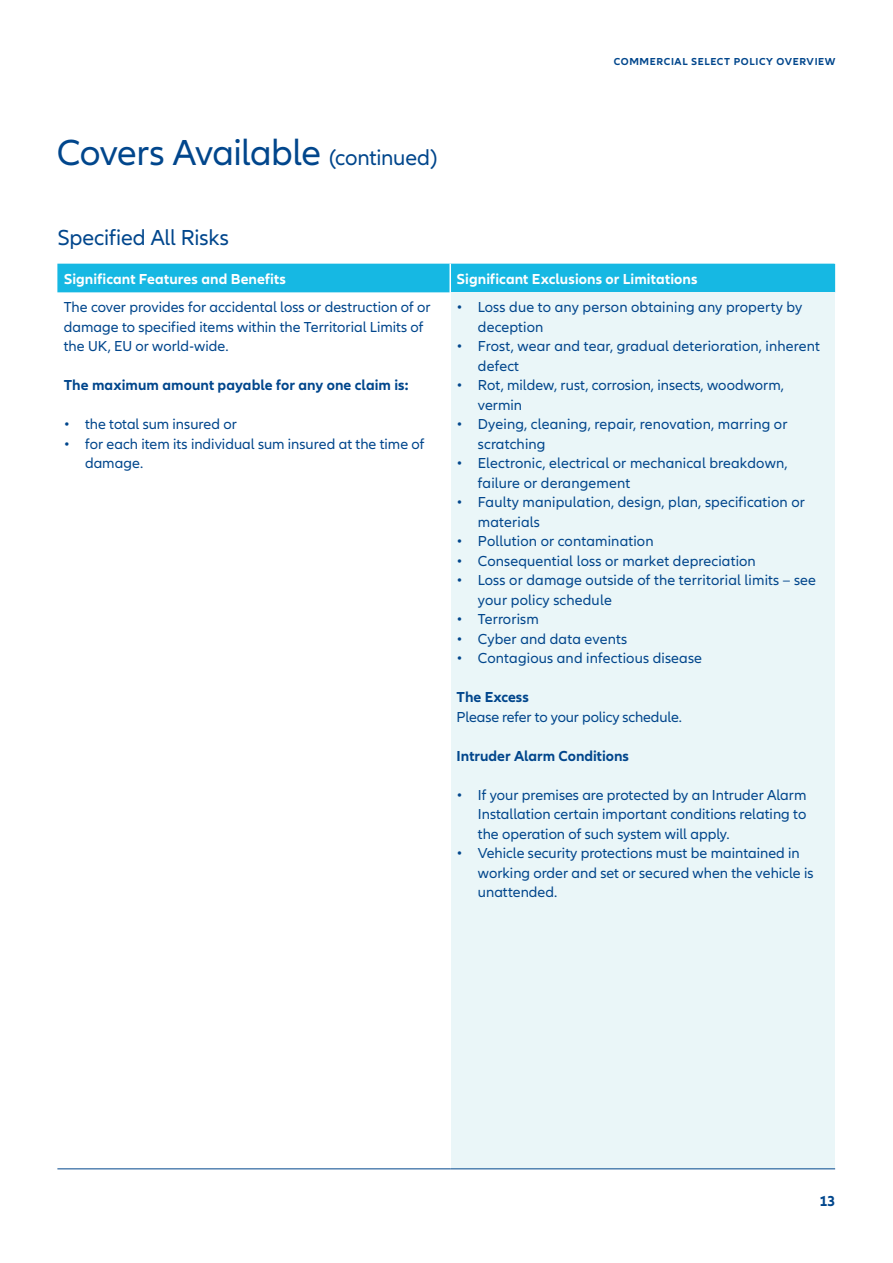
<style>
.page{position:relative;width:893px;height:1263px;background:#fff}
.page>*{position:absolute;margin:0;border:0;box-sizing:border-box;transform-origin:0 0}
.t1{font:37.5px "Allianz Neo";letter-spacing:-.015em;color:#01468c}
.Subheadline___CTA_15{font:22.5px "Allianz Neo";letter-spacing:-.01em;color:#01468c}
.Copy_10_13pt{font:15px/19.5px "Allianz Neo";letter-spacing:.005em;color:#01468c}
.Copy_10_13pt-2{font:700 15px "Allianz Neo";color:#01468c}
.Subhead_2_blue_bold{font:700 15px "Allianz Neo";letter-spacing:.005em;color:#fff}
.t2{font:700 10.5px "Allianz Neo";letter-spacing:.06em;color:#01468c}
.s1{font-size:22.5px}
</style>
<div class="page">
<div style="left:57px;top:264px;width:778px;height:28px;background:#16b8e3"></div>
<div style="left:450px;top:292px;width:385px;height:877px;background:#eaf6f8"></div>
<hr style="left:449px;top:264px;width:2px;height:28px;background:#fff">
<hr style="left:449px;top:292px;width:2px;height:877px;background:#fff">
<hr style="left:57px;top:1168px;width:393px;height:1px;background:#01468c">
<hr style="left:450px;top:1168px;width:385px;height:1px;background:#01468c">
<p class="t1" style="left:57px;top:132px;width:382px">Covers Available <span class="s1">(continued)</span></p>
<p class="t2" style="left:614px;top:56px;width:223px">COMMERCIAL SELECT POLICY OVERVIEW</p>
<p class="Subheadline___CTA_15" style="left:57px;top:224px;width:173px">Specified All Risks</p>
<p class="Subhead_2_blue_bold" style="left:64px;top:270px;width:224px">Significant Features and Benefits</p>
<p class="Subhead_2_blue_bold" style="left:457px;top:270px;width:242px">Significant Exclusions or Limitations</p>
<p class="Copy_10_13pt" style="left:64px;top:298px;width:368px">The cover provides for accidental loss or destruction of or damage to specified items within the Territorial Limits of the UK, EU or world-wide.</p>
<p class="Copy_10_13pt-2" style="left:64px;top:377px;width:346px">The maximum amount payable for any one claim is:</p>
<p class="Copy_10_13pt" style="left:64px;top:415px;width:175px">• the total sum insured or</p>
<p class="Copy_10_13pt" style="left:85px;top:434px;width:341px;text-indent:-21px">• for each item its individual sum insured at the time of damage.</p>
<p class="Copy_10_13pt" style="left:478px;top:298px;width:326px;text-indent:-21px">• Loss due to any person obtaining any property by deception</p>
<p class="Copy_10_13pt" style="left:478px;top:337px;width:344px;text-indent:-21px">• Frost, wear and tear, gradual deterioration, inherent defect</p>
<p class="Copy_10_13pt" style="left:478px;top:376px;width:308px;text-indent:-21px">• Rot, mildew, rust, corrosion, insects, woodworm, vermin</p>
<p class="Copy_10_13pt" style="left:478px;top:415px;width:311px;text-indent:-21px">• Dyeing, cleaning, repair, renovation, marring or scratching</p>
<p class="Copy_10_13pt" style="left:478px;top:454px;width:311px;text-indent:-21px">• Electronic, electrical or mechanical breakdown, failure or derangement</p>
<p class="Copy_10_13pt" style="left:478px;top:493px;width:329px;text-indent:-21px">• Faulty manipulation, design, plan, specification or materials</p>
<p class="Copy_10_13pt" style="left:457px;top:532px;width:198px">• Pollution or contamination</p>
<p class="Copy_10_13pt" style="left:457px;top:551px;width:301px">• Consequential loss or market depreciation</p>
<p class="Copy_10_13pt" style="left:478px;top:571px;width:340px;text-indent:-21px">• Loss or damage outside of the territorial limits – see your policy schedule</p>
<p class="Copy_10_13pt" style="left:457px;top:610px;width:84px">• Terrorism</p>
<p class="Copy_10_13pt" style="left:457px;top:629px;width:172px">• Cyber and data events</p>
<p class="Copy_10_13pt" style="left:457px;top:649px;width:247px">• Contagious and infectious disease</p>
<p class="Copy_10_13pt-2" style="left:457px;top:689px;width:74px">The Excess</p>
<p class="Copy_10_13pt" style="left:457px;top:707px;width:227px">Please refer to your policy schedule.</p>
<p class="Copy_10_13pt-2" style="left:457px;top:747px;width:174px">Intruder Alarm Conditions</p>
<p class="Copy_10_13pt" style="left:478px;top:785px;width:330px;text-align:justify;text-indent:-21px">• If your premises are protected by an Intruder Alarm Installation certain important conditions relating to the operation of such system will apply.</p>
<p class="Copy_10_13pt" style="left:478px;top:844px;width:337px;text-indent:-21px">• Vehicle security protections must be maintained in working order and set or secured when the vehicle is unattended.</p>
<p class="Copy_10_13pt-2" style="left:819px;top:1192px;width:18px">13</p>
</div>
